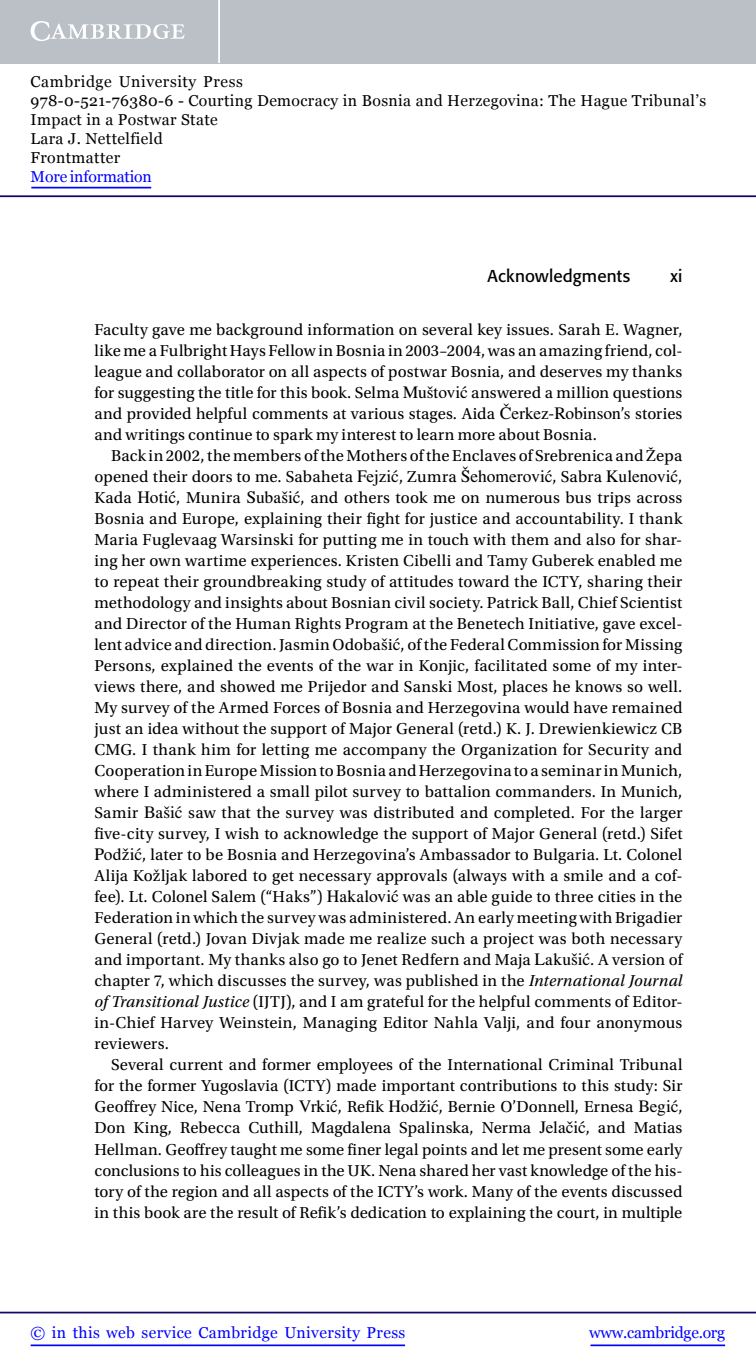
<style>
.page{position:relative;width:756px;height:1371px;background:#fff}
.page>*{position:absolute;margin:0;border:0;box-sizing:border-box;transform-origin:0 0}
.t1{font:17.15px "Formata";letter-spacing:.01em;color:#000}
.t2{font:16.62px/21px "Utopia Std";color:#000;text-align:justify}
.t3{font:15.75px/18.9px "Georgia";letter-spacing:.025em;color:#000}
.t4{font:15.75px "Georgia";letter-spacing:.025em;color:#00f}
.t5{font:15.75px "Georgia";letter-spacing:-.015em;color:#00f}
.t6{font:15.75px "Georgia";letter-spacing:-.01em;color:#00f}
.s1{font-family:"Gandhari Unicode"}
.s2{font-style:italic}
</style>
<div class="page">
<hr style="left:591px;top:1344px;width:134px;height:1px;background:#00f">
<hr style="left:0;top:1311px;width:756px;height:2px;background:#150666">
<hr style="left:31px;top:1344px;width:374px;height:1px;background:#00f">
<div style="left:0;top:0;width:756px;height:63px;background:#bac0c6"></div>
<svg style="left:31px;top:21px;width:154px;height:20px"></svg>
<hr style="left:218px;top:0;width:2px;height:63px;background:#fff">
<hr style="left:0;top:195px;width:756px;height:2px;background:#150666">
<hr style="left:31px;top:187px;width:120px;height:1px;background:#00f">
<p class="t3" style="left:31px;top:72px;width:677px">Cambridge University Press<br>978-0-521-76380-6 - Courting Democracy in Bosnia and Herzegovina: The Hague Tribunal’s Impact in a Postwar State<br>Lara J. Nettelfield<br>Frontmatter</p>
<p class="t6" style="left:31px;top:167px;width:123px">More information</p>
<p class="t1" style="left:488px;top:266px;width:144px">Acknowledgments</p>
<p class="t1" style="left:670px;top:266px;width:14px">xi</p>
<p class="t2" style="left:94px;top:319px;width:590px">Faculty gave me background information on several key issues. Sarah E. Wagner, like me a Fulbright Hays Fellow in Bosnia in 2003–2004, was an amazing friend, col&shy;league and collaborator on all aspects of postwar Bosnia, and deserves my thanks for suggesting the title for this book. Selma <span class="s1">Muštović</span> answered a million questions and provided helpful comments at various stages. Aida <span class="s1">Čerkez-Robinson</span>’<span class="s1">s</span> stories and writings continue to spark my interest to learn more about Bosnia.</p>
<p class="t2" style="left:94px;top:445px;width:590px;text-indent:17px">Back in 2002, the members of the Mothers of the Enclaves of Srebrenica and Žepa opened their doors to me. Sabaheta <span class="s1">Fejzić</span>, Zumra <span class="s1">Šehomerović</span>, Sabra <span class="s1">Kulenović</span>, Kada <span class="s1">Hotić</span>, Munira <span class="s1">Subašić</span>, and others took me on numerous bus trips across Bosnia and Europe, explaining their fight for justice and accountability. I thank Maria Fuglevaag Warsinski for putting me in touch with them and also for shar&shy;ing her own wartime experiences. Kristen Cibelli and Tamy Guberek enabled me to repeat their groundbreaking study of attitudes toward the ICTY, sharing their methodology and insights about Bosnian civil society. Patrick Ball, Chief Scientist and Director of the Human Rights Program at the Benetech Initiative, gave excel&shy;lent advice and direction. Jasmin Odoba<span class="s1">š</span>i<span class="s1">ć</span>, of the Federal Commission for Missing Persons, explained the events of the war in Konjic, facilitated some of my inter&shy;views there, and showed me Prijedor and Sanski Most, places he knows so well.<br>My survey of the Armed Forces of Bosnia and Herzegovina would have remained just an idea without the support of Major General (retd.) K. J. Drewienkiewicz CB CMG. I thank him for letting me accompany the Organization for Security and Cooperation in Europe Mission to Bosnia and Herzegovina to a seminar in Munich, where I administered a small pilot survey to battalion commanders. In Munich, Samir <span class="s1">Bašić</span> saw that the survey was distributed and completed. For the larger five-city survey, I wish to acknowledge the support of Major General (retd.) Sifet <span class="s1">Podžić</span>, later to be Bosnia and Herzegovina’s Ambassador to Bulgaria. Lt. Colonel Alija Kožljak labored to get necessary approvals (always with a smile and a cof&shy;fee). Lt. Colonel Salem (“Haks”) <span class="s1">Hakalović</span> was an able guide to three cities in the Federation in which the survey was administered. An early meeting with Brigadier General (retd.) Jovan Divjak made me realize such a project was both necessary and important. My thanks also go to Jenet Redfern and Maja <span class="s1">Lakušić</span>. A version of chapter 7, which discusses the survey, was published in the <span class="s2">International Journal of Transitional Justice</span> (IJTJ), and I am grateful for the helpful comments of Editor&shy;in-Chief Harvey Weinstein, Managing Editor Nahla Valji, and four anonymous reviewers.</p>
<p class="t2" style="left:94px;top:1054px;width:590px;text-indent:17px">Several current and former employees of the International Criminal Tribunal for the former Yugoslavia (ICTY) made important contributions to this study: Sir Geoffrey Nice, Nena Tromp <span class="s1">Vrkić</span>, Refik <span class="s1">Hodžić</span>, Bernie O’Donnell, Ernesa <span class="s1">Begić</span>, Don King, Rebecca Cuthill, Magdalena Spalinska, Nerma <span class="s1">Jelačić</span>, and Matias Hellman. Geoffrey taught me some finer legal points and let me present some early conclusions to his colleagues in the UK. Nena shared her vast knowledge of the his&shy;tory of the region and all aspects of the ICTY’s work. Many of the events discussed in this book are the result of Refik’s dedication to explaining the court, in multiple</p>
<p class="t4" style="left:31px;top:1323px;width:376px">© in this web service Cambridge University Press</p>
<p class="t5" style="left:589px;top:1323px;width:137px">www.cambridge.org</p>
</div>
